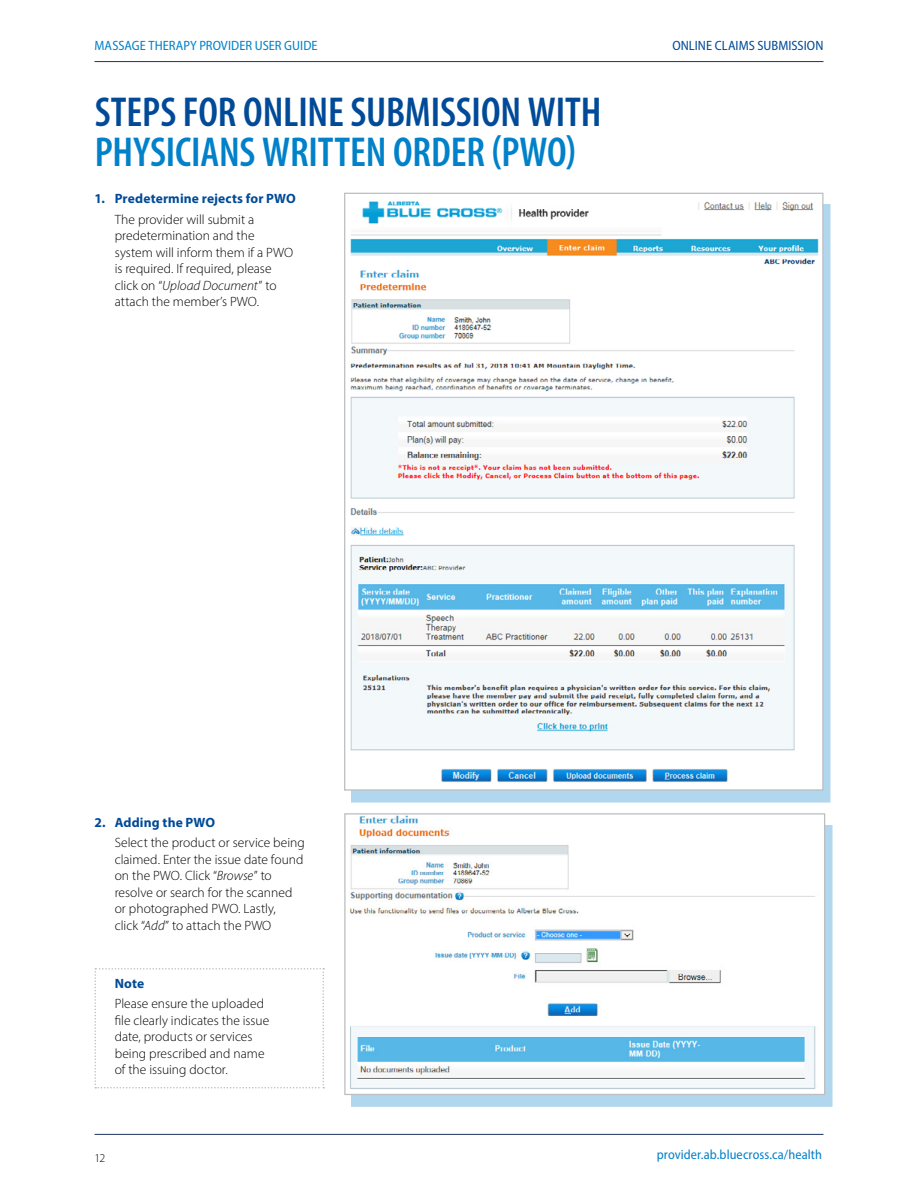
<style>
.page{position:relative;width:918px;height:1188px;background:#fff}
.page>*{position:absolute;margin:0;border:0;box-sizing:border-box;transform-origin:0 0}
.t1{font:600 condensed 42px "Myriad Pro";letter-spacing:-.005em;color:#004a98}
.t2{font:600 condensed 42px "Myriad Pro";letter-spacing:-.005em;color:#0081c9}
.t3{font:300 13.5px/16.5px "Myriad Pro";color:#000}
.t4{font:semi-condensed 13.5px "Myriad Pro";letter-spacing:.005em;color:#0081c9}
.t5{font:700 13.5px "Myriad Pro";letter-spacing:.01em;color:#004a98}
.t6{font:semi-condensed 13.5px "Myriad Pro";letter-spacing:.005em;color:#004a98}
.t7{font:300 12px "Myriad Pro";color:#000}
.s1{font-style:italic}
</style>
<div class="page">
<hr style="left:94px;top:1134px;width:730px;height:1px;background:#1a355f">
<hr style="left:94px;top:61px;width:730px;height:1px;background:#1a355f">
<div style="left:351px;top:204px;width:480px;height:599px;background:#0081c9;opacity:.31"></div>
<img style="left:350px;top:201px;width:471px;height:588px">
<div style="left:351px;top:825px;width:481px;height:282px;background:#b0d7ee"></div>
<img style="left:350px;top:815px;width:473px;height:278px">
<div style="left:344px;top:813px;width:481px;height:282px;border:1px solid #bcbec0"></div>
<svg style="left:94px;top:968px;width:230px;height:120px"></svg>
<p class="t4" style="left:94px;top:37px;width:225px">MASSAGE THERAPY PROVIDER USER GUIDE</p>
<p class="t6" style="left:672px;top:37px;width:153px">ONLINE CLAIMS SUBMISSION</p>
<h1 class="t1" style="left:95px;top:86px;width:508px">STEPS FOR ONLINE SUBMISSION WITH</h1>
<h1 class="t2" style="left:95px;top:127px;width:483px">PHYSICIANS WRITTEN ORDER (PWO)</h1>
<p class="t5" style="left:94px;top:190px;width:203px">1. Predetermine rejects for PWO</p>
<p class="t3" style="left:115px;top:211px;width:180px">The provider will submit a predetermination and the system will inform them if a PWO is required. If required, please click on “<span class="s1">Upload Document</span>” to attach the member’s PWO.</p>
<p class="t5" style="left:94px;top:814px;width:122px">2. Adding the PWO</p>
<p class="t3" style="left:115px;top:834px;width:192px">Select the product or service being claimed. Enter the issue date found on the PWO. Click “<span class="s1">Browse</span>” to resolve or search for the scanned or photographed PWO. Lastly,<br>click “<span class="s1">Add</span>” to attach the PWO</p>
<p class="t5" style="left:115px;top:975px;width:31px">Note</p>
<p class="t3" style="left:115px;top:995px;width:156px">Please ensure the uploaded file clearly indicates the issue date, products or services being prescribed and name of the issuing doctor.</p>
<p class="t7" style="left:94px;top:1150px;width:12px">12</p>
<p class="t4" style="left:657px;top:1147px;width:167px">provider.ab.bluecross.ca/health</p>
</div>
